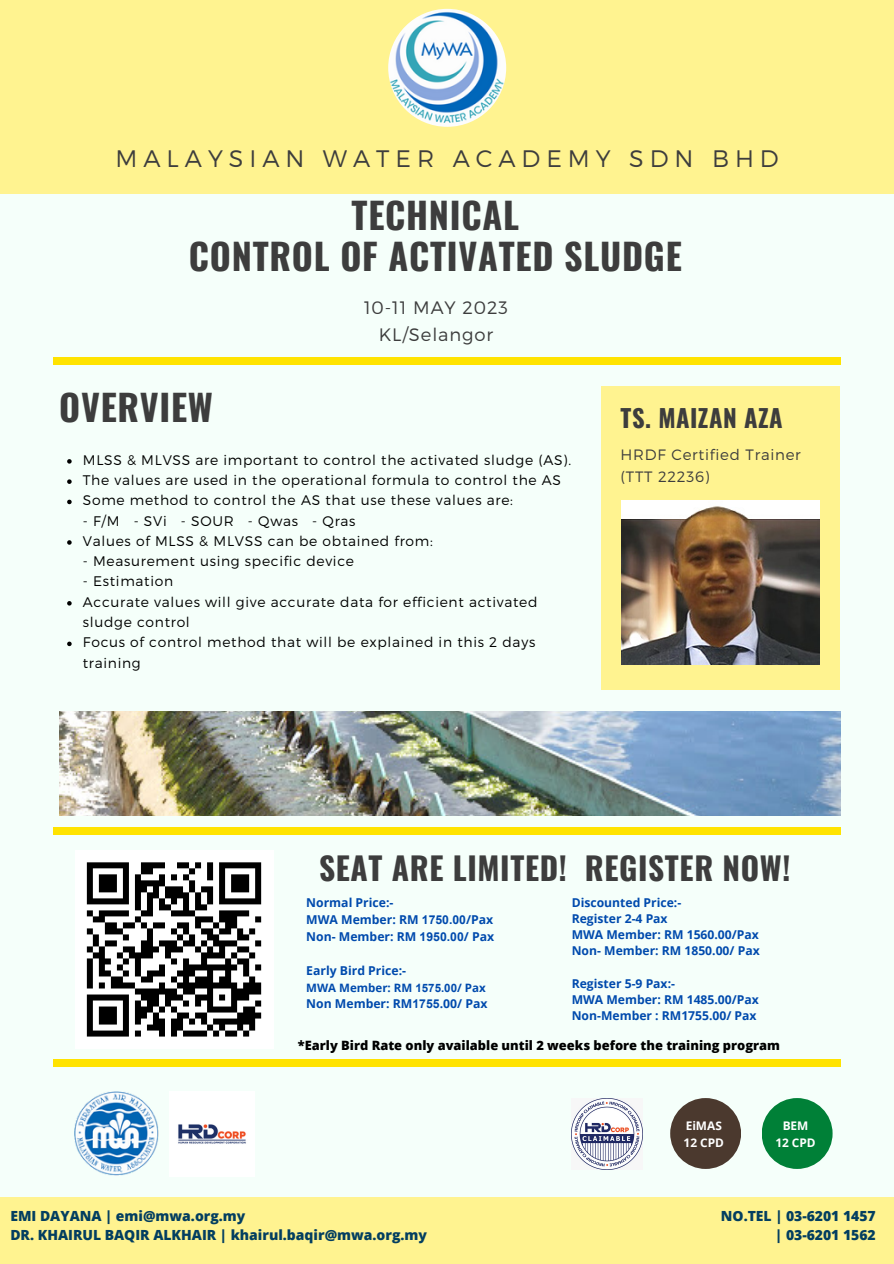
<style>
.page{position:relative;width:894px;height:1264px;background:#fff}
.page>*{position:absolute;margin:0;border:0;box-sizing:border-box;transform-origin:0 0}
.t1{font:700 36px/41.7px "Oswald";letter-spacing:.02em;color:#3d3d3d;text-align:center}
.t2{font:700 31.5px "Oswald";letter-spacing:.02em;color:#3d3d3d}
.t3{font:700 24.45px "Oswald";letter-spacing:.02em;color:#3d3d3d}
.t4{font:300 23.85px "Montserrat";letter-spacing:.25em;color:#3d3d3d}
.t5{font:300 18px/27px "Montserrat";letter-spacing:.05em;color:#3d3d3d;text-align:center}
.t6{font:300 15px/22.5px "Montserrat";letter-spacing:.05em;color:#3d3d3d}
.t7{font:300 13.95px/20.2px "Montserrat";letter-spacing:.05em;color:#000}
.t8{font:800 13.95px/19.2px "Open Sans";color:#033e60}
.t9{font:800 12.9px "Open Sans";color:#000}
.t10{font:700 12.15px/16.2px "Open Sans";color:#004aad}
.t11{font:700 11.85px/16.6px "Open Sans";color:#fff}
.t12{font:700 11.55px "Open Sans";color:#004aad}
.s1{font-family:"Arial"}
</style>
<div class="page">
<div style="left:0;top:0;width:893px;height:1263px;background:#f5fffa"></div>
<div style="left:53px;top:358px;width:787px;height:6px;background:#ffe300"></div>
<img style="left:59px;top:711px;width:780px;height:104px">
<div style="left:601px;top:386px;width:238px;height:303px;background:#fff390"></div>
<img style="left:621px;top:500px;width:198px;height:164px">
<div style="left:0;top:0;width:893px;height:193px;background:#fff390"></div>
<div style="left:53px;top:828px;width:787px;height:6px;background:#ffe300"></div>
<img style="left:75px;top:1091px;width:83px;height:84px">
<div style="left:670px;top:1098px;width:70px;height:70px;background:#4b392e;border-radius:50%"></div>
<div style="left:761px;top:1098px;width:71px;height:70px;background:#008037;border-radius:50%"></div>
<div style="left:0;top:1197px;width:893px;height:66px;background:#fff390"></div>
<div style="left:53px;top:1059px;width:787px;height:7px;background:#ffe300"></div>
<img style="left:388px;top:9px;width:118px;height:118px;border-radius:50%">
<img style="left:571px;top:1098px;width:71px;height:70px">
<img style="left:178px;top:1124px;width:68px;height:20px">
<div style="left:75px;top:850px;width:198px;height:198px;background:#fff"></div>
<svg style="left:86px;top:862px;width:176px;height:175px"></svg>
<svg style="left:67px;top:459px;width:5px;height:4px"></svg>
<svg style="left:67px;top:479px;width:5px;height:5px"></svg>
<svg style="left:67px;top:499px;width:5px;height:5px"></svg>
<svg style="left:67px;top:540px;width:5px;height:4px"></svg>
<svg style="left:67px;top:601px;width:5px;height:4px"></svg>
<svg style="left:67px;top:641px;width:5px;height:5px"></svg>
<h3 class="t4" style="left:116px;top:143px;width:664px">MALAYSIAN WATER ACADEMY SDN BHD</h3>
<h1 class="t1" style="left:189px;top:193px;width:494px">TECHNICAL<br>CONTROL OF ACTIVATED SLUDGE</h1>
<p class="t5" style="left:364px;top:293px;width:145px">10-11 MAY 2023<br>KL/Selangor</p>
<h1 class="t1" style="left:59px;top:385px;width:155px">OVERVIEW</h1>
<p class="t7" style="left:83px;top:449px;width:489px">MLSS &amp; MLVSS are important to control the activated sludge (AS).<br>The values are used in the operational formula to control the AS<br>Some method to control the AS that use these values are:</p>
<p class="t7" style="left:83px;top:530px;width:351px">Values of MLSS &amp; MLVSS can be obtained from:</p>
<p class="t7" style="left:83px;top:510px;width:274px">- F/M - SVi - SOUR - Qwas - Qras</p>
<p class="t7" style="left:83px;top:550px;width:272px">- Measurement using specific device</p>
<p class="t7" style="left:83px;top:570px;width:92px">- Estimation</p>
<p class="t7" style="left:83px;top:591px;width:456px">Accurate values will give accurate data for efficient activated sludge control<br>Focus of control method that will be explained in this 2 days training</p>
<h3 class="t3" style="left:620px;top:399px;width:164px">TS. MAIZAN AZA</h3>
<p class="t6" style="left:620px;top:442px;width:182px">HRDF Certified Trainer (TTT 22236)</p>
<h2 class="t2" style="left:319px;top:843px;width:473px">SEAT ARE LIMITED! REGISTER NOW!</h2>
<p class="t10" style="left:571px;top:894px;width:189px">Discounted Price:-<br>Register 2-4 Pax<br>MWA Member: RM 1560.00/Pax<br>Non- Member: RM 1850.00/ Pax</p>
<p class="t10" style="left:571px;top:975px;width:188px">Register 5-9 Pax:-<br>MWA Member: RM 1485.00/Pax<br>Non-Member : RM1755.00/ Pax</p>
<p class="t9" style="left:298px;top:1035px;width:483px">*Early Bird Rate only available until 2 weeks before the training program</p>
<p class="t10" style="left:306px;top:894px;width:189px;line-height:17px">Normal Price:-<br>MWA Member: RM <span class="s1">1750.00</span>/Pax<br>Non- Member: RM <span class="s1">1950.00</span>/ Pax</p>
<p class="t10" style="left:306px;top:962px;width:101px">Early Bird Price:-</p>
<p class="t12" style="left:306px;top:979px;width:181px">MWA Member: RM <span class="s1">1575.00</span>/ Pax</p>
<p class="t10" style="left:306px;top:995px;width:183px">Non Member: RM<span class="s1">1755</span>.00/ Pax</p>
<p class="t11" style="left:683px;top:1116px;width:42px">EiMAS<br>12 CPD</p>
<p class="t11" style="left:775px;top:1117px;width:42px;text-align:center">BEM<br>12 CPD</p>
<p class="t8" style="left:10px;top:1206px;width:418px">EMI DAYANA | emi@mwa.org.my<br>DR. KHAIRUL BAQIR ALKHAIR | khairul.baqir@mwa.org.my</p>
<p class="t8" style="left:720px;top:1206px;width:156px;text-align:right">NO.TEL | 03-6201 1457 | 03-6201 1562</p>
</div>
